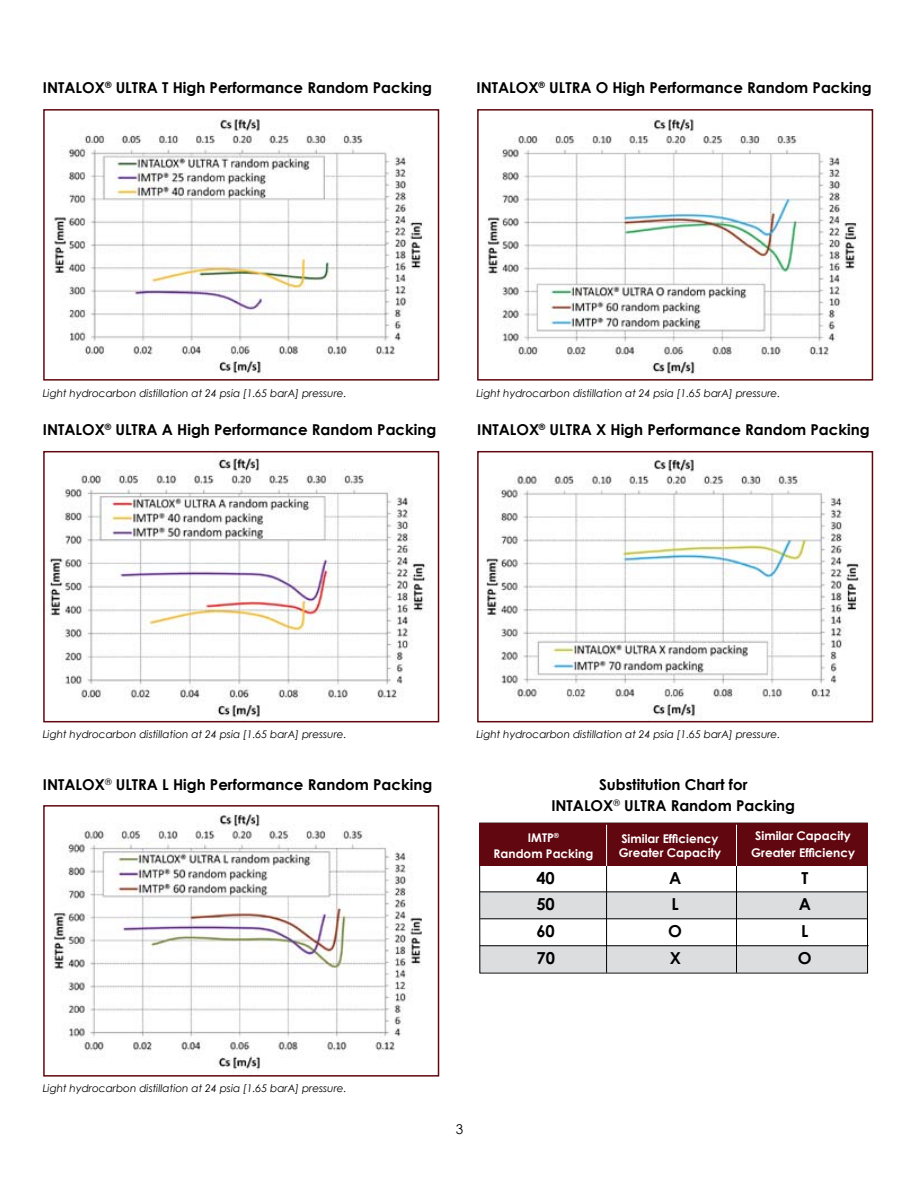
<style>
.page{position:relative;width:918px;height:1188px;background:#fff}
.page>*{position:absolute;margin:0;border:0;box-sizing:border-box;transform-origin:0 0}
.t1{font:700 16.5px "Century Gothic";color:#000}
.t2{font:700 15px/21px "Century Gothic";color:#000;text-align:center}
.t3{font:13.5px "Century Gothic";color:#000}
.t4{font:700 12px/16.5px "Century Gothic";color:#fff;text-align:center}
.t5{font:italic 10.5px "Century Gothic";color:#000}
</style>
<div class="page">
<img style="left:53px;top:118px;width:369px;height:256px">
<div style="left:43px;top:109px;width:396px;height:272px;border:2px solid #61070f"></div>
<img style="left:49px;top:457px;width:377px;height:261px">
<div style="left:43px;top:451px;width:396px;height:271px;border:2px solid #61070f"></div>
<img style="left:52px;top:814px;width:370px;height:256px">
<div style="left:43px;top:805px;width:396px;height:272px;border:2px solid #61070f"></div>
<img style="left:486px;top:118px;width:371px;height:257px">
<div style="left:477px;top:109px;width:396px;height:272px;border:2px solid #61070f"></div>
<img style="left:486px;top:458px;width:375px;height:261px">
<div style="left:477px;top:451px;width:396px;height:271px;border:2px solid #61070f"></div>
<div style="left:480px;top:892px;width:388px;height:27px;background:#dcddde"></div>
<div style="left:480px;top:945px;width:388px;height:27px;background:#dcddde"></div>
<hr style="left:480px;top:891px;width:388px;height:1px;background:#000">
<hr style="left:480px;top:918px;width:388px;height:1px;background:#000">
<hr style="left:480px;top:945px;width:389px;height:1px;background:#000">
<div style="left:480px;top:823px;width:388px;height:42px;background:#61070f"></div>
<hr style="left:606px;top:866px;width:1px;height:107px;background:#000">
<hr style="left:606px;top:825px;width:1px;height:41px;background:#fff">
<hr style="left:736px;top:866px;width:1px;height:107px;background:#000">
<hr style="left:736px;top:825px;width:1px;height:41px;background:#fff">
<h2 class="t2" style="left:43px;top:76px;width:390px">INTALOX<sup>®</sup> ULTRA T High Performance Random Packing</h2>
<h2 class="t2" style="left:476px;top:76px;width:397px">INTALOX<sup>®</sup> ULTRA O High Performance Random Packing</h2>
<p class="t5" style="left:43px;top:386px;width:305px">Light hydrocarbon distillation at 24 psia [1.65 barA] pressure.</p>
<h2 class="t2" style="left:43px;top:418px;width:395px">INTALOX<sup>®</sup> ULTRA A High Performance Random Packing</h2>
<p class="t5" style="left:476px;top:386px;width:305px">Light hydrocarbon distillation at 24 psia [1.65 barA] pressure.</p>
<h2 class="t2" style="left:477px;top:418px;width:394px">INTALOX<sup>®</sup> ULTRA X High Performance Random Packing</h2>
<p class="t5" style="left:43px;top:726px;width:305px">Light hydrocarbon distillation at 24 psia [1.65 barA] pressure.</p>
<h2 class="t2" style="left:43px;top:773px;width:391px">INTALOX<sup>®</sup> ULTRA L High Performance Random Packing</h2>
<p class="t5" style="left:476px;top:727px;width:305px">Light hydrocarbon distillation at 24 psia [1.65 barA] pressure.</p>
<h2 class="t2" style="left:551px;top:773px;width:245px">Substitution Chart for<br>INTALOX<sup>®</sup> ULTRA Random Packing</h2>
<p class="t4" style="left:494px;top:828px;width:101px">IMTP<sup>®<br></sup>Random Packing</p>
<p class="t4" style="left:619px;top:831px;width:104px;line-height:14.4px;text-align:left">Similar Efficiency<br>Greater Capacity</p>
<p class="t4" style="left:751px;top:827px;width:105px">Similar Capacity<br>Greater Efficiency</p>
<h1 class="t1" style="left:536px;top:865px;width:20px">40</h1>
<h1 class="t1" style="left:669px;top:865px;width:14px">A</h1>
<h1 class="t1" style="left:801px;top:865px;width:8px">T</h1>
<h1 class="t1" style="left:536px;top:892px;width:20px">50</h1>
<h1 class="t1" style="left:672px;top:892px;width:9px">L</h1>
<h1 class="t1" style="left:799px;top:892px;width:14px">A</h1>
<h1 class="t1" style="left:536px;top:919px;width:20px">60</h1>
<h1 class="t1" style="left:668px;top:919px;width:15px">O</h1>
<h1 class="t1" style="left:801px;top:919px;width:9px">L</h1>
<h1 class="t1" style="left:536px;top:946px;width:20px">70</h1>
<h1 class="t1" style="left:670px;top:946px;width:13px">X</h1>
<h1 class="t1" style="left:798px;top:946px;width:15px">O</h1>
<p class="t5" style="left:43px;top:1081px;width:305px">Light hydrocarbon distillation at 24 psia [1.65 barA] pressure.</p>
<p class="t3" style="left:456px;top:1120px;width:9px">3</p>
</div>
